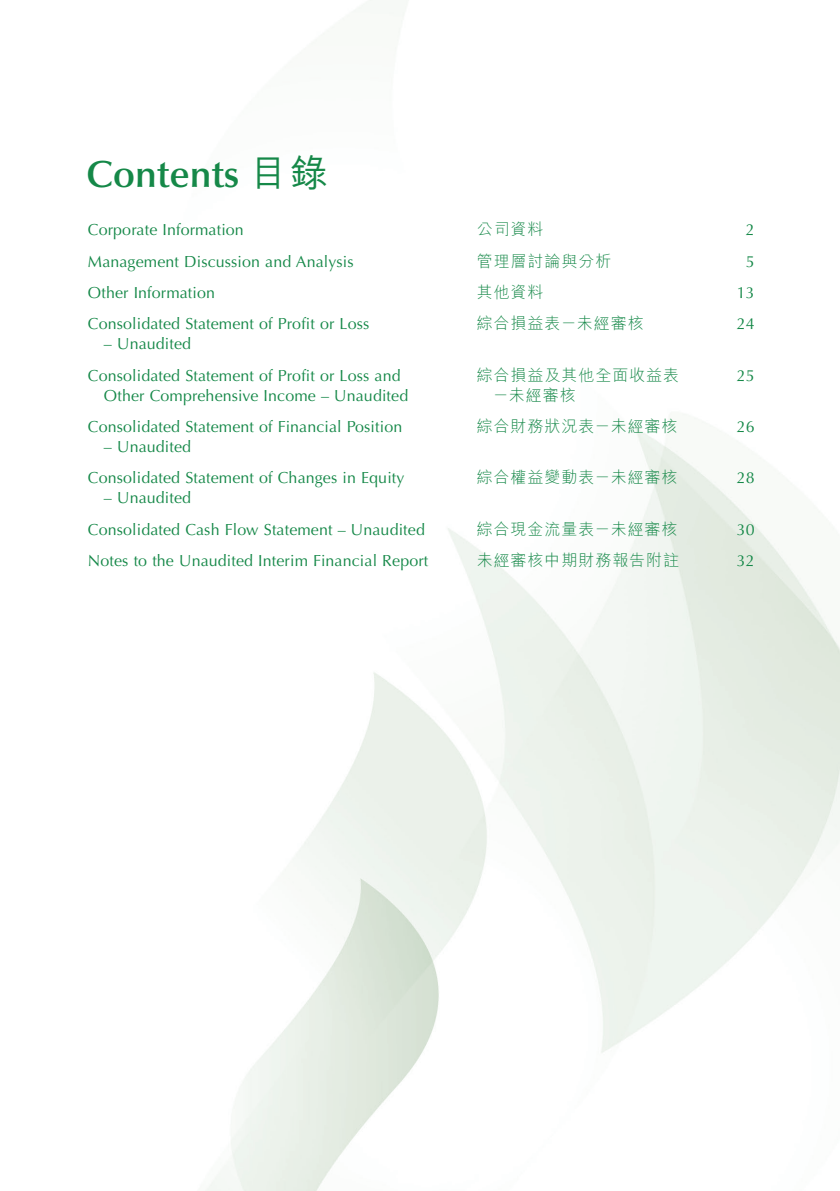
<style>
.page{position:relative;width:840px;height:1191px;background:#fff}
.page>*{position:absolute;margin:0;border:0;box-sizing:border-box;transform-origin:0 0}
.t1{font:600 38px "Optima LT Std";letter-spacing:-.005em;color:#158848}
.t2{font:16px/20px "Optima LT Std";letter-spacing:.01em;color:#158848}
.t3{font:300 16px/20px "M Hei HK";letter-spacing:.06em;color:#158848}
.s1{font-family:"M Hei HK";font-weight:500}
</style>
<div class="page">
<h1 class="t1" style="left:86px;top:152px;width:243px">Contents <span class="s1">目錄</span></h1>
<p class="t2" style="left:88px;top:220px;width:157px">Corporate Information</p>
<p class="t3" style="left:476px;top:219px;width:68px">公司資料</p>
<p class="t2" style="left:745px;top:220px;width:10px">2</p>
<p class="t2" style="left:88px;top:251px;width:267px">Management Discussion and Analysis</p>
<p class="t3" style="left:476px;top:250px;width:136px">管理層討論與分析</p>
<p class="t2" style="left:745px;top:251px;width:10px">5</p>
<p class="t2" style="left:88px;top:283px;width:128px">Other Information</p>
<p class="t3" style="left:476px;top:282px;width:68px">其他資料</p>
<p class="t2" style="left:736px;top:283px;width:19px">13</p>
<p class="t2" style="left:88px;top:314px;width:283px">Consolidated Statement of Profit or Loss</p>
<p class="t2" style="left:104px;top:334px;width:89px">– Unaudited</p>
<p class="t3" style="left:476px;top:313px;width:168px">綜合損益表－未經審核</p>
<p class="t2" style="left:736px;top:314px;width:19px">24</p>
<p class="t2" style="left:104px;top:365px;width:305px;text-indent:-16px">Consolidated Statement of Profit or Loss and<br>Other Comprehensive Income – Unaudited</p>
<p class="t3" style="left:492px;top:364px;width:188px;text-indent:-16px">綜合損益及其他全面收益表－未經審核</p>
<p class="t2" style="left:736px;top:365px;width:19px">25</p>
<p class="t2" style="left:88px;top:417px;width:315px">Consolidated Statement of Financial Position</p>
<p class="t2" style="left:104px;top:437px;width:89px">– Unaudited</p>
<p class="t3" style="left:476px;top:416px;width:202px">綜合財務狀況表－未經審核</p>
<p class="t2" style="left:736px;top:417px;width:19px">26</p>
<p class="t2" style="left:88px;top:468px;width:318px">Consolidated Statement of Changes in Equity</p>
<p class="t2" style="left:104px;top:488px;width:89px">– Unaudited</p>
<p class="t3" style="left:476px;top:467px;width:202px">綜合權益變動表－未經審核</p>
<p class="t2" style="left:736px;top:468px;width:19px">28</p>
<p class="t2" style="left:88px;top:519px;width:338px">Consolidated Cash Flow Statement – Unaudited</p>
<p class="t3" style="left:476px;top:518px;width:202px">綜合現金流量表－未經審核</p>
<p class="t2" style="left:736px;top:519px;width:19px">30</p>
<p class="t2" style="left:88px;top:551px;width:341px">Notes to the Unaudited Interim Financial Report</p>
<p class="t3" style="left:476px;top:550px;width:204px">未經審核中期財務報告附註</p>
<p class="t2" style="left:736px;top:551px;width:19px">32</p>
</div>
